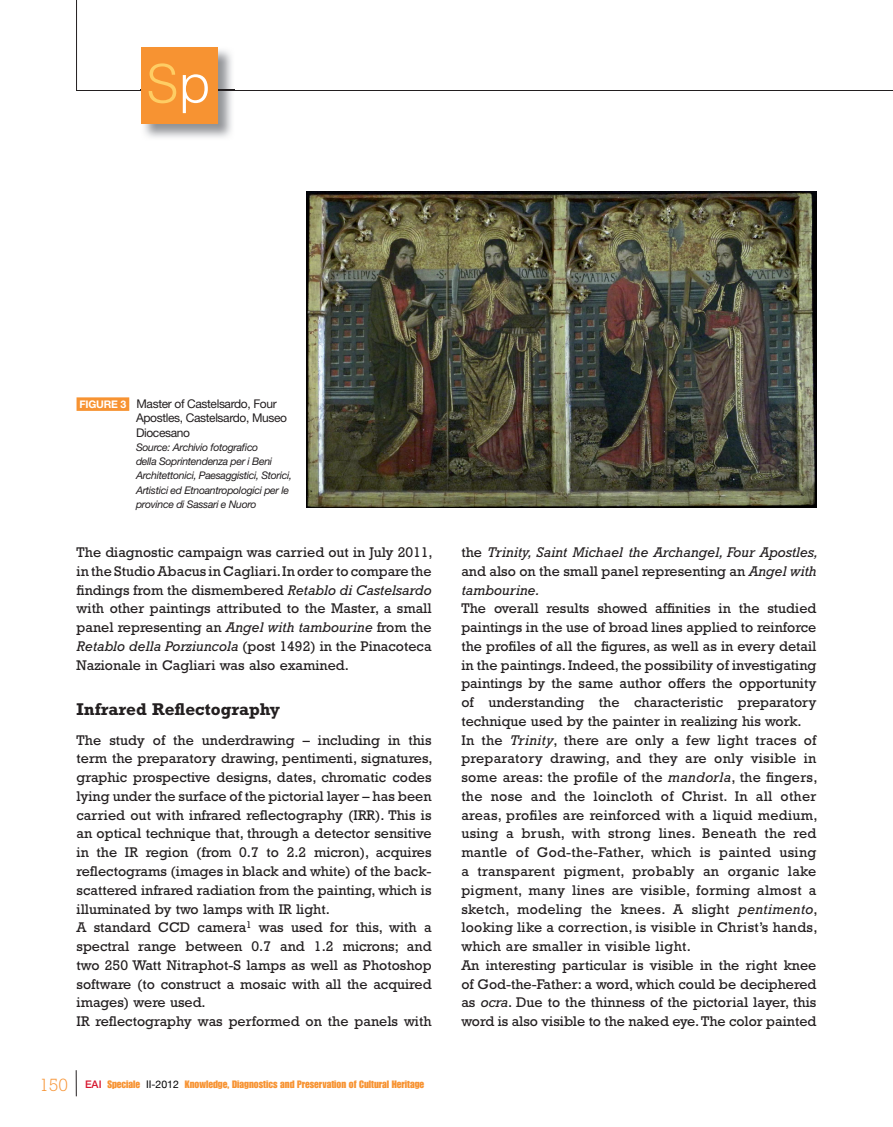
<style>
.page{position:relative;width:893px;height:1127px;background:#fff}
.page>*{position:absolute;margin:0;border:0;box-sizing:border-box;transform-origin:0 0}
.t1{font:300 52.65px "Helvetica";color:#fecd64}
.t2{font:700 17.25px "Rockwell";color:#231f20}
.t3{font:14.25px/18.8px "Rockwell";color:#231f20}
.t4{font:italic 14.25px/18.8px "Rockwell";color:#231f20;text-align:justify}
.t5{font:12px/14.2px "Helvetica Neue";letter-spacing:-.03em;color:#231f20}
.t6{font:italic 10.5px/14.2px "Helvetica Neue";letter-spacing:-.03em;color:#231f20}
.t7{font:10.5px "Impact";color:#f79332}
.s1{color:#fff}
.s2{font-weight:700;font-size:10.5px;color:#fff}
.s3{font-style:italic}
.s4{font-family:"Rockwell";font-weight:300;font-size:18px}
.s5{font-family:"Helvetica Neue";font-weight:500;color:#d7162e}
.s6{font-family:"Helvetica Neue";color:#000002}
.s7{font-style:normal}
</style>
<div class="page">
<hr style="left:76px;top:0;width:1px;height:90px;background:#231f20">
<hr style="left:77px;top:90px;width:816px;height:1px;background:#231f20">
<img style="left:140px;top:47px;width:94px;height:91px">
<img style="left:140px;top:90px;width:94px;height:1px">
<div style="left:141px;top:47px;width:76px;height:76px;background:#f79332"></div>
<svg style="left:76px;top:1070px;width:1px;height:26px"></svg>
<div style="left:77px;top:397px;width:52px;height:14px;background:#f79332"></div>
<img style="left:306px;top:191px;width:510px;height:317px">
<h1 class="t1" style="left:146px;top:64px;width:66px">S<span class="s1">p</span></h1>
<p class="t5" style="left:136px;top:398px;width:152px;text-indent:-56px"><span class="s2">FIGURE 3</span> Master of Castelsardo, Four<br>Apostles, Castelsardo, Museo<br>Diocesano</p>
<p class="t6" style="left:136px;top:441px;width:158px">Source: Archivio fotografico<br>della Soprintendenza per i Beni Architettonici, Paesaggistici, Storici, Artistici ed Etnoantropologici per le province di Sassari e Nuoro</p>
<p class="t3" style="left:77px;top:544px;width:358px;text-align:justify">The diagnostic campaign was carried out in July 2011, in the Studio Abacus in Cagliari. In order to compare the findings from the dismembered <span class="s3">Retablo di Castelsardo </span>with other paintings attributed to the Master, a small panel representing an <span class="s3">Angel with tambourine</span> from the <span class="s3">Retablo della Porziuncola</span> (post 1492) in the Pinacoteca Nazionale in Cagliari was also examined.</p>
<p class="t2" style="left:77px;top:703px;width:205px">Infrared Reflectography</p>
<p class="t3" style="left:77px;top:732px;width:358px">The study of the underdrawing – including in this term the preparatory drawing, pentimenti, signatures, graphic prospective designs, dates, chromatic codes lying under the surface of the pictorial layer – has been carried out with infrared reflectography (IRR). This is an optical technique that, through a detector sensitive in the IR region (from 0.7 to 2.2 micron), acquires reflectograms (images in black and white) of the back&shy;scattered infrared radiation from the painting, which is illuminated by two lamps with IR light.<br>A standard CCD camera<sup>1</sup> was used for this, with a spectral range between 0.7 and 1.2 microns; and two 250 Watt Nitraphot-S lamps as well as Photoshop software (to construct a mosaic with all the acquired images) were used.<br>IR reflectography was performed on the panels with</p>
<p class="t7" style="left:39px;top:1080px;width:386px"><span class="s4">150</span> <span class="s5">EAI</span> Speciale <span class="s6">II-2012</span> Knowledge, Diagnostics and Preservation of Cultural Heritage</p>
<p class="t4" style="left:461px;top:544px;width:358px"><span class="s7">the</span> Trinity, Saint Michael the Archangel, Four Apostles, <span class="s7">and also on the small panel representing an</span> Angel with tambourine.</p>
<p class="t3" style="left:461px;top:601px;width:358px">The overall results showed affinities in the studied paintings in the use of broad lines applied to reinforce the profiles of all the figures, as well as in every detail in the paintings. Indeed, the possibility of investigating paintings by the same author offers the opportunity of understanding the characteristic preparatory technique used by the painter in realizing his work.<br>In the <span class="s3">Trinity</span>, there are only a few light traces of preparatory drawing, and they are only visible in some areas: the profile of the <span class="s3">mandorla</span>, the fingers, the nose and the loincloth of Christ. In all other areas, profiles are reinforced with a liquid medium, using a brush, with strong lines. Beneath the red mantle of God-the-Father, which is painted using a transparent pigment, probably an organic lake pigment, many lines are visible, forming almost a sketch, modeling the knees. A slight <span class="s3">pentimento</span>, looking like a correction, is visible in Christ’s hands, which are smaller in visible light.<br>An interesting particular is visible in the right knee of God-the-Father: a word, which could be deciphered as <span class="s3">ocra</span>. Due to the thinness of the pictorial layer, this word is also visible to the naked eye. The color painted</p>
</div>
